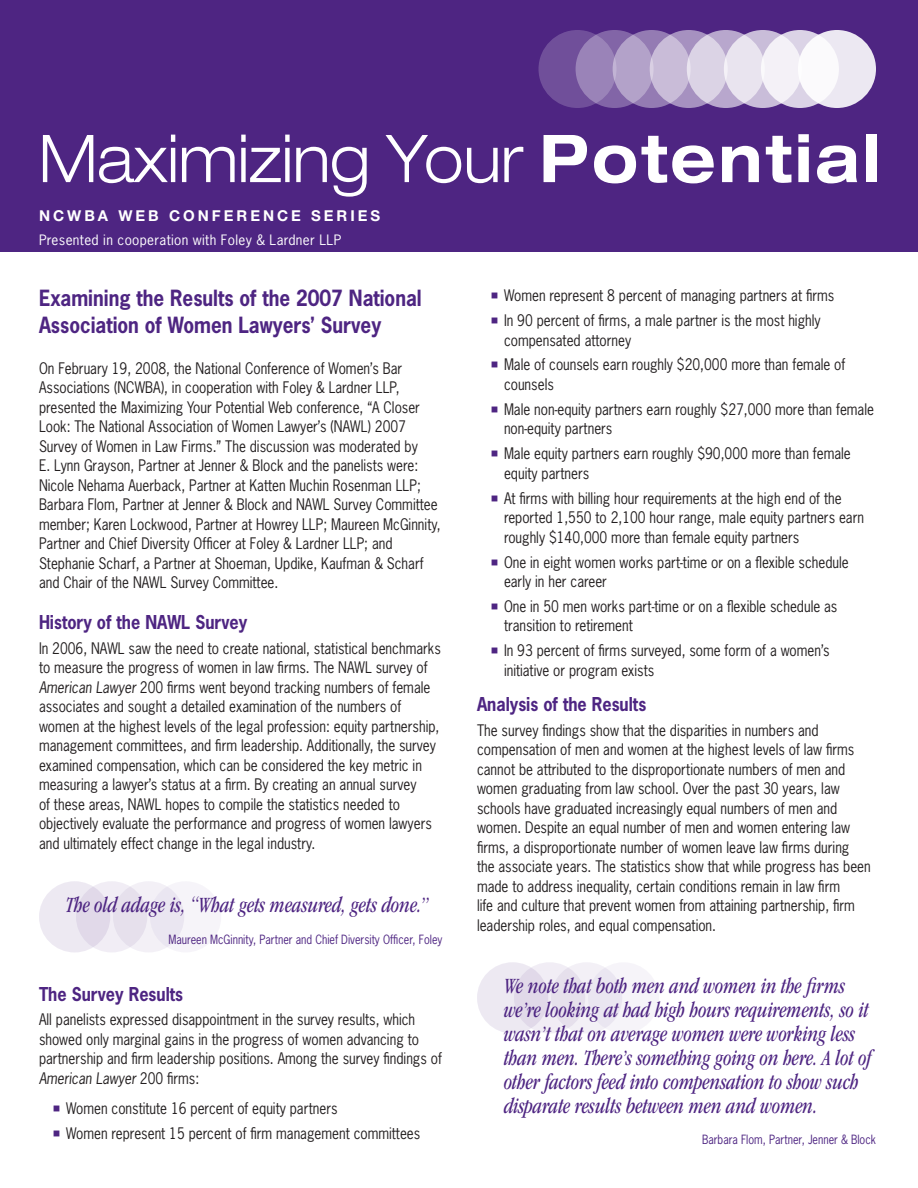
<style>
.page{position:relative;width:918px;height:1188px;background:#fff}
.page>*{position:absolute;margin:0;border:0;box-sizing:border-box;transform-origin:0 0}
.t1{font:300 expanded 66px "Helvetica Neue LT Std";color:#fff;scale:.9 1}
.t2{font:italic condensed 22.5px/24px "ITC Garamond Std";color:#4e2582;scale:.9 1}
.t3{font:700 21px/27px "News Gothic Std";color:#4e2582;scale:.9 1}
.t4{font:700 18px "News Gothic Std";color:#4e2582;scale:.9 1}
.t5{font:15px/19.5px "News Gothic Std";color:#231f20;scale:.9 1}
.t6{font:700 15px "Helvetica Neue LT Std";letter-spacing:.2em;color:#fff}
.t7{font:13.5px "News Gothic Std";letter-spacing:.025em;color:#fff}
.t8{font:12px "News Gothic Std";color:#4e2582;scale:.9 1}
.s1{font-weight:700}
.s2{font-style:italic}
</style>
<div class="page">
<div style="left:0;top:0;width:918px;height:252px;background:#4e2582"></div>
<div style="left:761px;top:30px;width:78px;height:78px;background:#dbd3e6;border-radius:50%"></div>
<div style="left:538px;top:30px;width:78px;height:78px;background:#704f9a;border-radius:50%"></div>
<div style="left:613px;top:30px;width:78px;height:78px;background:#947bb3;border-radius:50%"></div>
<svg style="left:650px;top:30px;width:78px;height:78px;background:#bdaed0"></svg>
<svg style="left:687px;top:30px;width:78px;height:78px;background:#d0c5dd"></svg>
<svg style="left:724px;top:30px;width:78px;height:78px;background:#e7e2ee"></svg>
<svg style="left:576px;top:30px;width:78px;height:78px;background:#a08bbc"></svg>
<div style="left:798px;top:30px;width:78px;height:78px;background:linear-gradient(to right,#fefefe,#e5e0ed);border-radius:50%"></div>
<div style="left:150px;top:881px;width:71px;height:71px;background:#f6f4f9;border-radius:50%"></div>
<div style="left:113px;top:881px;width:71px;height:71px;background:#eae6f1;border-radius:50%"></div>
<div style="left:76px;top:881px;width:71px;height:71px;background:linear-gradient(to bottom,#ebe6f0,#eae5f0);border-radius:50%"></div>
<div style="left:39px;top:881px;width:71px;height:71px;background:linear-gradient(to right,#f1eff5,#e0d7e8);border-radius:50%"></div>
<div style="left:588px;top:962px;width:71px;height:72px;background:#f6f4f9;border-radius:50%"></div>
<div style="left:551px;top:962px;width:71px;height:72px;background:#eae6f1;border-radius:50%"></div>
<div style="left:514px;top:962px;width:71px;height:72px;background:linear-gradient(to bottom,#eae5f0,#ebe7f0);border-radius:50%"></div>
<div style="left:477px;top:962px;width:71px;height:72px;background:linear-gradient(to right,#f1eff5,#e0d7e8);border-radius:50%"></div>
<h1 class="t1" style="left:39px;top:119px;width:936px">Maximizing Your <span class="s1">Potential</span></h1>
<p class="t6" style="left:39px;top:206px;width:343px">NCWBA WEB CONFERENCE SERIES</p>
<p class="t7" style="left:39px;top:231px;width:304px">Presented in cooperation with Foley &amp; Lardner LLP</p>
<h3 class="t3" style="left:39px;top:284px;width:427px">Examining the Results of the 2007 National<br>Association of Women Lawyers’ Survey</h3>
<p class="t5" style="left:39px;top:358px;width:448px">On February 19, 2008, the National Conference of Women’s Bar Associations (NCWBA), in cooperation with Foley &amp; Lardner LLP, presented the Maximizing Your Potential Web conference, “A Closer Look: The National Association of Women Lawyer’s (NAWL) 2007<br>Survey of Women in Law Firms.” The discussion was moderated by<br>E. Lynn Grayson, Partner at Jenner &amp; Block and the panelists were:<br>Nicole Nehama Auerback, Partner at Katten Muchin Rosenman LLP; Barbara Flom, Partner at Jenner &amp; Block and NAWL Survey Committee member; Karen Lockwood, Partner at Howrey LLP; Maureen McGinnity, Partner and Chief Diversity Officer at Foley &amp; Lardner LLP; and Stephanie Scharf, a Partner at Shoeman, Updike, Kaufman &amp; Scharf and Chair of the NAWL Survey Committee.</p>
<p class="t4" style="left:39px;top:610px;width:233px">History of the NAWL Survey</p>
<p class="t5" style="left:39px;top:638px;width:448px">In 2006, NAWL saw the need to create national, statistical benchmarks to measure the progress of women in law firms. The NAWL survey of <span class="s2">American Lawyer</span> 200 firms went beyond tracking numbers of female associates and sought a detailed examination of the numbers of women at the highest levels of the legal profession: equity partnership, management committees, and firm leadership. Additionally, the survey examined compensation, which can be considered the key metric in measuring a lawyer’s status at a firm. By creating an annual survey<br>of these areas, NAWL hopes to compile the statistics needed to objectively evaluate the performance and progress of women lawyers and ultimately effect change in the legal industry.</p>
<h2 class="t2" style="left:66px;top:893px;width:404px">The old adage is, “What gets measured, gets done.”</h2>
<p class="t8" style="left:169px;top:932px;width:306px">Maureen McGinnity, Partner and Chief Diversity Officer, Foley</p>
<p class="t4" style="left:39px;top:982px;width:162px">The Survey Results</p>
<p class="t5" style="left:39px;top:1010px;width:449px">All panelists expressed disappointment in the survey results, which showed only marginal gains in the progress of women advancing to partnership and firm leadership positions. Among the survey findings of <span class="s2">American Lawyer</span> 200 firms:</p>
<p class="t5" style="left:66px;top:1096px;width:395px;line-height:24.9px">Women constitute 16 percent of equity partners<br>Women represent 15 percent of firm management committees</p>
<p class="t5" style="left:504px;top:283px;width:369px;line-height:24.9px">Women represent 8 percent of managing partners at firms<br>In 90 percent of firms, a male partner is the most highly</p>
<p class="t5" style="left:504px;top:327px;width:381px;line-height:24.9px">compensated attorney<br>Male of counsels earn roughly $20,000 more than female of</p>
<p class="t5" style="left:504px;top:372px;width:413px;line-height:24.9px">counsels<br>Male non-equity partners earn roughly $27,000 more than female</p>
<p class="t5" style="left:504px;top:416px;width:387px;line-height:24.9px">non-equity partners<br>Male equity partners earn roughly $90,000 more than female</p>
<p class="t5" style="left:504px;top:461px;width:377px;line-height:24.9px">equity partners<br>At firms with billing hour requirements at the high end of the</p>
<p class="t5" style="left:504px;top:508px;width:402px">reported 1,550 to 2,100 hour range, male equity partners earn roughly $140,000 more than female equity partners</p>
<p class="t5" style="left:504px;top:552px;width:385px">One in eight women works part-time or on a flexible schedule early in her career</p>
<p class="t5" style="left:504px;top:596px;width:372px">One in 50 men works part-time or on a flexible schedule as transition to retirement</p>
<p class="t5" style="left:504px;top:641px;width:363px">In 93 percent of firms surveyed, some form of a women’s initiative or program exists</p>
<p class="t4" style="left:477px;top:692px;width:190px">Analysis of the Results</p>
<p class="t5" style="left:477px;top:720px;width:439px">The survey findings show that the disparities in numbers and compensation of men and women at the highest levels of law firms cannot be attributed to the disproportionate numbers of men and women graduating from law school. Over the past 30 years, law schools have graduated increasingly equal numbers of men and women. Despite an equal number of men and women entering law firms, a disproportionate number of women leave law firms during<br>the associate years. The statistics show that while progress has been made to address inequality, certain conditions remain in law firm<br>life and culture that prevent women from attaining partnership, firm leadership roles, and equal compensation.</p>
<p class="t2" style="left:504px;top:974px;width:410px">We note that both men and women in the firms we’re looking at had high hours requirements, so it wasn’t that on average women were working less than men. There’s something going on here. A lot of other factors feed into compensation to show such disparate results between men and women.</p>
<p class="t8" style="left:702px;top:1132px;width:195px">Barbara Flom, Partner, Jenner &amp; Block</p>
</div>
